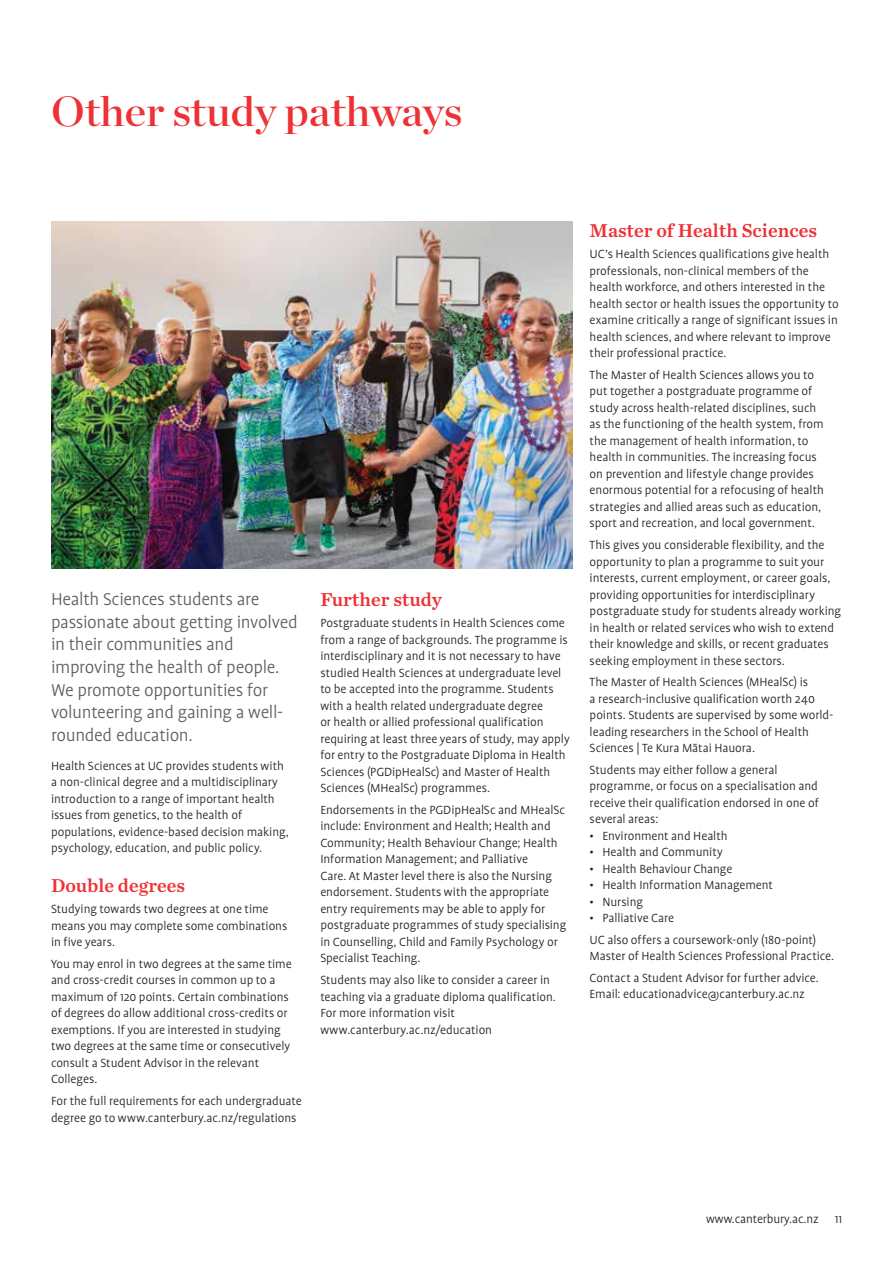
<style>
.page{position:relative;width:893px;height:1263px;background:#fff}
.page>*{position:absolute;margin:0;border:0;box-sizing:border-box;transform-origin:0 0}
.t1{font:42px "Chronicle Display Semi";color:#ee3135;scale:1.05 1}
.t2{font:300 19.5px/22.5px "Profile Pro";letter-spacing:-.02em;color:#5f6062}
.t3{font:19.5px "Chronicle Text G2 Semi";color:#ee3135}
.t4{font:300 13.5px/16.5px "Profile Pro";letter-spacing:-.005em;color:#231f20}
</style>
<div class="page">
<img style="left:51px;top:221px;width:522px;height:348px">
<h1 class="t1" style="left:51px;top:78px;width:393px">Other study pathways</h1>
<h2 class="t2" style="left:51px;top:589px;width:248px">Health Sciences students are passionate about getting involved in their communities and improving the health of people.<br>We promote opportunities for volunteering and gaining a well&shy;rounded education.</h2>
<p class="t4" style="left:51px;top:758px;width:239px">Health Sciences at UC provides students with a non-clinical degree and a multidisciplinary introduction to a range of important health issues from genetics, to the health of populations, evidence-based decision making, psychology, education, and public policy.</p>
<h2 class="t3" style="left:51px;top:870px;width:136px">Double degrees</h2>
<p class="t4" style="left:51px;top:901px;width:238px">Studying towards two degrees at one time means you may complete some combinations in five years.</p>
<p class="t4" style="left:51px;top:956px;width:242px">You may enrol in two degrees at the same time and cross-credit courses in common up to a maximum of 120 points. Certain combinations of degrees do allow additional cross-credits or exemptions. If you are interested in studying two degrees at the same time or consecutively consult a Student Advisor in the relevant Colleges.</p>
<p class="t4" style="left:51px;top:1093px;width:252px">For the full requirements for each undergraduate degree go to www.canterbury.ac.nz/regulations</p>
<h2 class="t3" style="left:320px;top:584px;width:123px">Further study</h2>
<p class="t4" style="left:320px;top:616px;width:251px">Postgraduate students in Health Sciences come from a range of backgrounds. The programme is interdisciplinary and it is not necessary to have studied Health Sciences at undergraduate level to be accepted into the programme. Students with a health related undergraduate degree<br>or health or allied professional qualification requiring at least three years of study, may apply for entry to the Postgraduate Diploma in Health Sciences (PGDipHealSc) and Master of Health Sciences (MHealSc) programmes.</p>
<p class="t4" style="left:320px;top:802px;width:247px">Endorsements in the PGDipHealSc and MHealSc include: Environment and Health; Health and Community; Health Behaviour Change; Health Information Management; and Palliative<br>Care. At Master level there is also the Nursing endorsement. Students with the appropriate entry requirements may be able to apply for postgraduate programmes of study specialising in Counselling, Child and Family Psychology or Specialist Teaching.</p>
<p class="t4" style="left:320px;top:972px;width:237px">Students may also like to consider a career in teaching via a graduate diploma qualification.<br>For more information visit www.canterbury.ac.nz/education</p>
<h2 class="t3" style="left:590px;top:215px;width:229px">Master of Health Sciences</h2>
<p class="t4" style="left:590px;top:247px;width:251px">UC’s Health Sciences qualifications give health professionals, non-clinical members of the health workforce, and others interested in the health sector or health issues the opportunity to examine critically a range of significant issues in health sciences, and where relevant to improve their professional practice.</p>
<p class="t4" style="left:590px;top:367px;width:236px">The Master of Health Sciences allows you to put together a postgraduate programme of study across health-related disciplines, such as the functioning of the health system, from the management of health information, to health in communities. The increasing focus on prevention and lifestyle change provides enormous potential for a refocusing of health strategies and allied areas such as education, sport and recreation, and local government.</p>
<p class="t4" style="left:590px;top:537px;width:253px">This gives you considerable flexibility, and the opportunity to plan a programme to suit your interests, current employment, or career goals, providing opportunities for interdisciplinary postgraduate study for students already working in health or related services who wish to extend their knowledge and skills, or recent graduates seeking employment in these sectors.</p>
<p class="t4" style="left:590px;top:674px;width:245px">The Master of Health Sciences (MHealSc) is<br>a research-inclusive qualification worth 240 points. Students are supervised by some world&shy;leading researchers in the School of Health Sciences | Te Kura Mātai Hauora.</p>
<p class="t4" style="left:590px;top:762px;width:231px">Students may either follow a general programme, or focus on a specialisation and receive their qualification endorsed in one of several areas:</p>
<p class="t4" style="left:590px;top:828px;width:140px">• Environment and Health</p>
<p class="t4" style="left:590px;top:844px;width:135px">• Health and Community</p>
<p class="t4" style="left:590px;top:861px;width:144px">• Health Behaviour Change</p>
<p class="t4" style="left:590px;top:877px;width:185px">• Health Information Management</p>
<p class="t4" style="left:590px;top:894px;width:55px">• Nursing</p>
<p class="t4" style="left:590px;top:908px;width:228px;line-height:21.6px">• Palliative Care<br>UC also offers a coursework-only (180-point)</p>
<p class="t4" style="left:590px;top:946px;width:246px;line-height:21.6px">Master of Health Sciences Professional Practice.<br>Contact a Student Advisor for further advice.</p>
<p class="t4" style="left:590px;top:987px;width:217px">Email: educationadvice@canterbury.ac.nz</p>
<p class="t4" style="left:706px;top:1211px;width:138px">www.canterbury.ac.nz 11</p>
</div>
